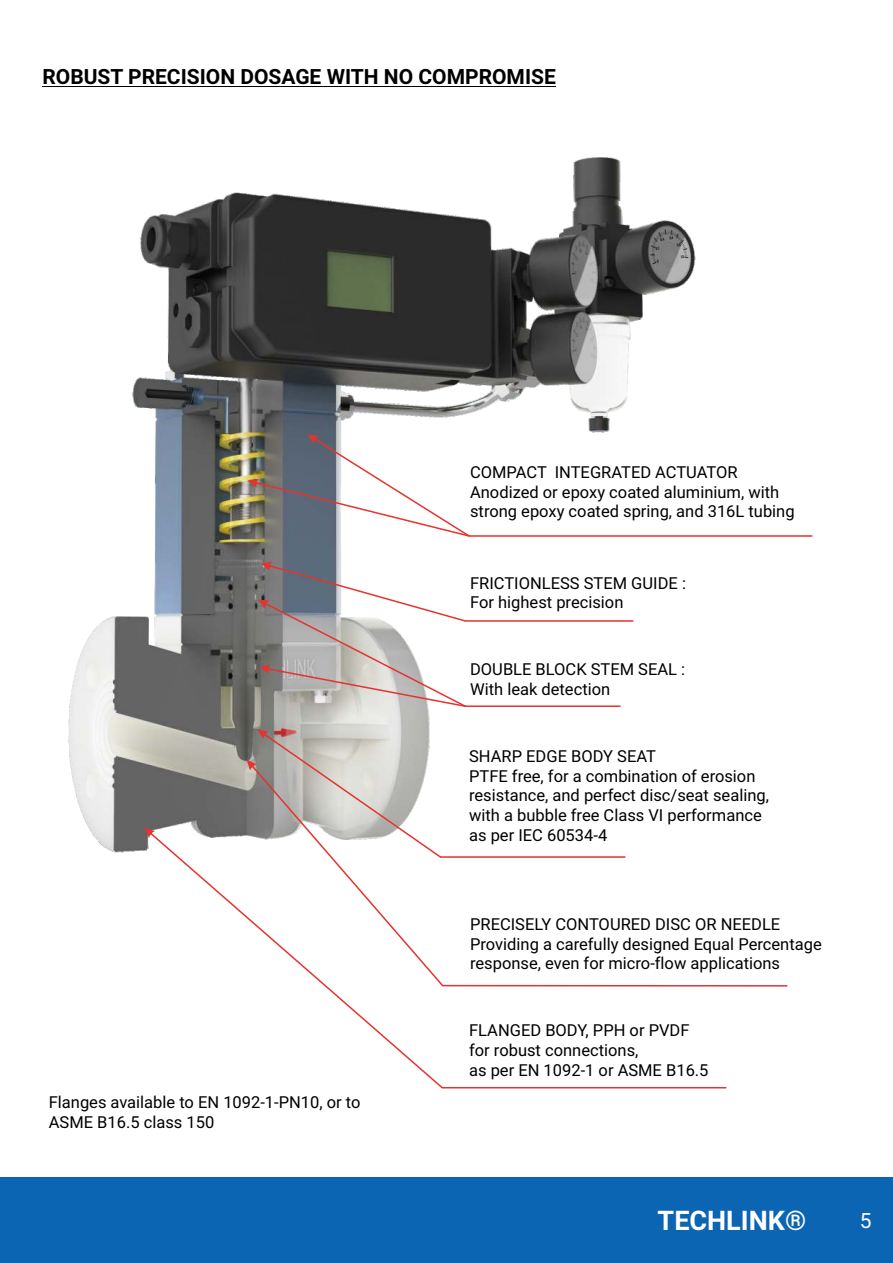
<style>
.page{position:relative;width:893px;height:1263px;background:#fff}
.page>*{position:absolute;margin:0;border:0;box-sizing:border-box;transform-origin:0 0}
.t1{font:700 27px "Roboto";color:#fefefe}
.t2{font:700 21px "Roboto";color:#000}
.t3{font:21px "Roboto";color:#fefefe}
.t4{font:16.5px/19.8px "Roboto";color:#000}
</style>
<div class="page">
<div style="left:0;top:1178px;width:893px;height:85px;background:#0b65b3"></div>
<img style="left:68px;top:157px;width:628px;height:696px">
<hr style="left:43px;top:86px;width:513px;height:1px;background:#000">
<svg style="left:307px;top:434px;width:505px;height:103px"></svg>
<svg style="left:247px;top:479px;width:222px;height:58px"></svg>
<svg style="left:258px;top:562px;width:375px;height:145px"></svg>
<svg style="left:257px;top:729px;width:368px;height:30px"></svg>
<svg style="left:247px;top:759px;width:540px;height:227px"></svg>
<svg style="left:144px;top:827px;width:582px;height:261px"></svg>
<p class="t2" style="left:43px;top:68px;width:515px">ROBUST PRECISION DOSAGE WITH NO COMPROMISE</p>
<p class="t4" style="left:470px;top:464px;width:326px">COMPACT INTEGRATED ACTUATOR<br>Anodized or epoxy coated aluminium, with strong epoxy coated spring, and 316L tubing</p>
<p class="t4" style="left:470px;top:574px;width:217px">FRICTIONLESS STEM GUIDE :<br>For highest precision</p>
<p class="t4" style="left:470px;top:661px;width:217px">DOUBLE BLOCK STEM SEAL :<br>With leak detection</p>
<p class="t4" style="left:469px;top:748px;width:301px">SHARP EDGE BODY SEAT<br>PTFE free, for a combination of erosion resistance, and perfect disc/seat sealing, with a bubble free Class VI performance as per IEC 60534-4</p>
<p class="t4" style="left:470px;top:916px;width:353px">PRECISELY CONTOURED DISC OR NEEDLE<br>Providing a carefully designed Equal Percentage response, even for micro-flow applications</p>
<p class="t4" style="left:49px;top:1094px;width:313px">Flanges available to EN 1092-1-PN10, or to<br>ASME B16.5 class 150</p>
<p class="t4" style="left:469px;top:1022px;width:241px">FLANGED BODY, PPH or PVDF for robust connections,<br>as per EN 1092-1 or ASME B16.5</p>
<h1 class="t1" style="left:658px;top:1210px;width:150px">TECHLINK®</h1>
<p class="t3" style="left:860px;top:1212px;width:13px">5</p>
</div>
